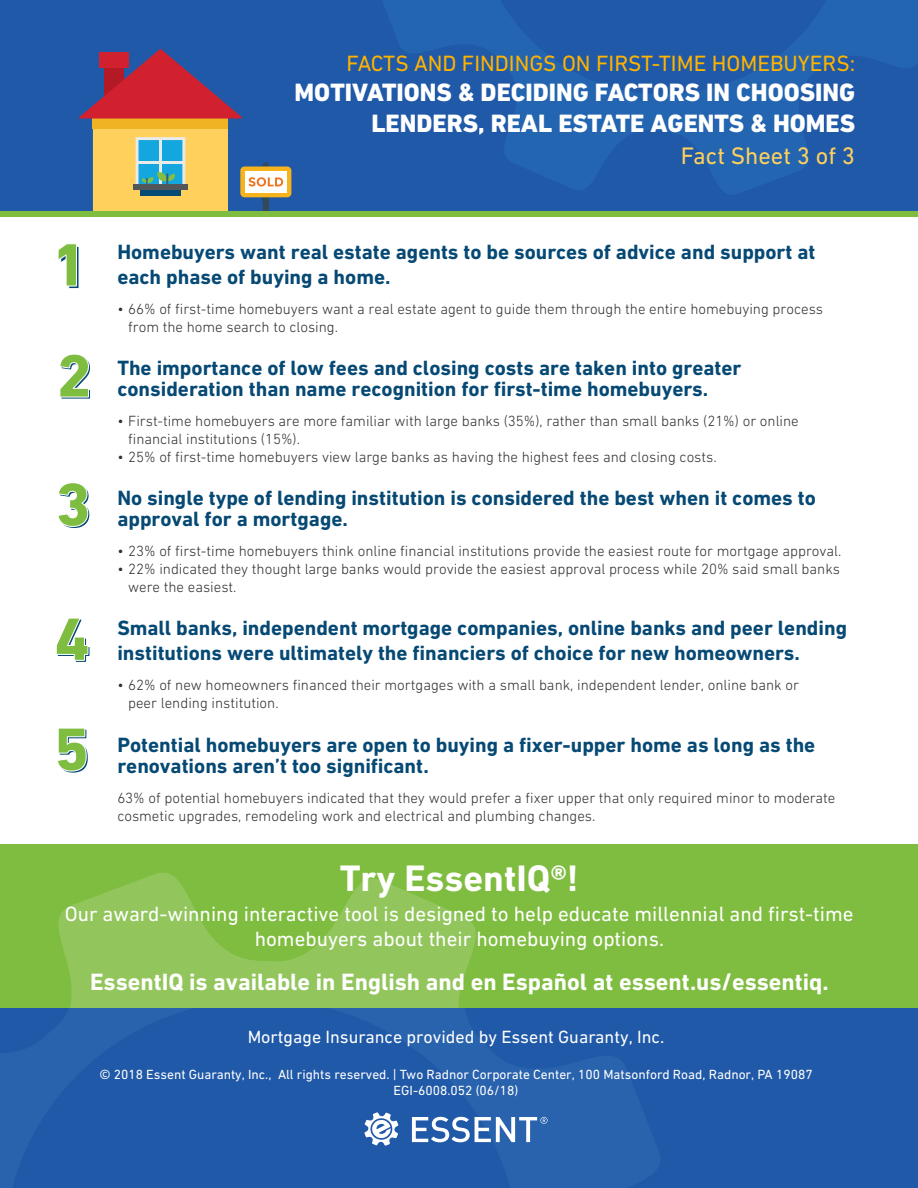
<style>
.page{position:relative;width:918px;height:1188px;background:#fff}
.page>*{position:absolute;margin:0;border:0;box-sizing:border-box;transform-origin:0 0}
.t1{font:700 37.5px "DIN Next W1 G";color:#fff}
.t2{font:800 25.5px/30.6px "DIN Next W1 G";color:#fff;text-align:right}
.t3{font:24.3px "DIN Next W1 G";color:#ffd15c}
.t4{font:700 24px "DIN Next W1 G";color:#fff}
.t5{font:22.5px "DIN Next W1 G";color:#ffb300}
.Bullet{font:700 21px/25.2px "DIN Next W1 G";color:#064974}
.t6{font:21px/25.2px "DIN Next W1 G";color:#fff;text-align:center}
.t7{font:18px "DIN Next W1 G";color:#fff}
.Bullet-2{font:300 15px/18px "DIN Next W1 G";color:#312f30}
.t8{font:13.5px "DIN Next W1 G";color:#fff}
</style>
<div class="page">
<div style="left:0;top:0;width:918px;height:216px;background:#2059a8"></div>
<svg style="left:382px;top:0;width:536px;height:194px"></svg>
<div style="left:93px;top:117px;width:135px;height:96px;background:#ffd15c"></div>
<div style="left:93px;top:119px;width:135px;height:10px;background:#f0b324"></div>
<div style="left:140px;top:190px;width:41px;height:6px;background:#054a75"></div>
<svg style="left:79px;top:49px;width:163px;height:70px"></svg>
<div style="left:99px;top:52px;width:30px;height:16px;background:#d1212e"></div>
<div style="left:240px;top:166px;width:51px;height:31px;background:#f7b31c;border-radius:4px"></div>
<div style="left:245px;top:171px;width:42px;height:22px;background:#fff"></div>
<svg style="left:248px;top:162px;width:35px;height:49px"></svg>
<svg style="left:136px;top:137px;width:49px;height:48px;background:#52b6d3"></svg>
<div style="left:133px;top:185px;width:55px;height:5px;background:#545759"></div>
<div style="left:0;top:211px;width:918px;height:5px;background:#7fbd40"></div>
<svg style="left:60px;top:354px;width:30px;height:45px"></svg>
<svg style="left:56px;top:618px;width:34px;height:44px"></svg>
<svg style="left:58px;top:482px;width:31px;height:46px"></svg>
<svg style="left:58px;top:728px;width:30px;height:45px"></svg>
<svg style="left:58px;top:243px;width:21px;height:46px"></svg>
<div style="left:0;top:844px;width:918px;height:218px;background:#7fbd40"></div>
<svg style="left:0;top:873px;width:655px;height:136px"></svg>
<div style="left:0;top:1009px;width:918px;height:179px;background:#2059a8"></div>
<svg style="left:412px;top:1117px;width:136px;height:25px"></svg>
<svg style="left:364px;top:1112px;width:35px;height:34px"></svg>
<p class="t5" style="left:347px;top:50px;width:510px">FACTS AND FINDINGS ON FIRST-TIME HOMEBUYERS:</p>
<p class="t2" style="left:295px;top:77px;width:562px">MOTIVATIONS &amp; DECIDING FACTORS IN CHOOSING<br>LENDERS, REAL ESTATE AGENTS &amp; HOMES</p>
<p class="t3" style="left:681px;top:141px;width:176px">Fact Sheet 3 of 3</p>
<p class="Bullet" style="left:117px;top:239px;width:700px">Homebuyers want real estate agents to be sources of advice and support at each phase of buying a home.</p>
<p class="Bullet-2" style="left:128px;top:300px;width:696px;text-indent:-11px">• 66% of first-time homebuyers want a real estate agent to guide them through the entire homebuying process from the home search to closing.</p>
<p class="Bullet" style="left:117px;top:355px;width:626px">The importance of low fees and closing costs are taken into greater</p>
<p class="Bullet" style="left:117px;top:376px;width:592px">consideration than name recognition for first-time homebuyers.</p>
<p class="Bullet-2" style="left:128px;top:412px;width:672px;text-indent:-11px">• First-time homebuyers are more familiar with large banks (35%), rather than small banks (21%) or online financial institutions (15%).</p>
<p class="Bullet-2" style="left:117px;top:448px;width:601px">• 25% of first-time homebuyers view large banks as having the highest fees and closing costs.</p>
<p class="Bullet" style="left:117px;top:487px;width:700px;line-height:21px">No single type of lending institution is considered the best when it comes to approval for a mortgage.</p>
<p class="Bullet-2" style="left:117px;top:542px;width:725px">• 23% of first-time homebuyers think online financial institutions provide the easiest route for mortgage approval.</p>
<p class="Bullet-2" style="left:128px;top:560px;width:713px;text-indent:-11px">• 22% indicated they thought large banks would provide the easiest approval process while 20% said small banks were the easiest.</p>
<p class="Bullet" style="left:117px;top:615px;width:731px">Small banks, independent mortgage companies, online banks and peer lending institutions were ultimately the financiers of choice for new homeowners.</p>
<p class="Bullet-2" style="left:128px;top:676px;width:672px;text-indent:-11px">• 62% of new homeowners financed their mortgages with a small bank, independent lender, online bank or peer lending institution.</p>
<p class="Bullet" style="left:117px;top:734px;width:700px;line-height:21px">Potential homebuyers are open to buying a fixer-upper home as long as the renovations aren’t too significant.</p>
<p class="Bullet-2" style="left:117px;top:788px;width:719px">63% of potential homebuyers indicated that they would prefer a fixer upper that only required minor to moderate cosmetic upgrades, remodeling work and electrical and plumbing changes.</p>
<p class="t1" style="left:340px;top:856px;width:240px">Try EssentIQ®!</p>
<p class="t6" style="left:65px;top:901px;width:790px">Our award-winning interactive tool is designed to help educate millennial and first-time homebuyers about their homebuying options.</p>
<p class="t4" style="left:90px;top:968px;width:740px">EssentIQ is available in English and en Español at essent.us/essentiq.</p>
<p class="t7" style="left:248px;top:1027px;width:418px">Mortgage Insurance provided by Essent Guaranty, Inc.</p>
<p class="t8" style="left:99px;top:1067px;width:715px">© 2018 Essent Guaranty, Inc., All rights reserved. | Two Radnor Corporate Center, 100 Matsonford Road, Radnor, PA 19087</p>
<p class="t8" style="left:394px;top:1083px;width:126px">EGI-6008.052 (06/18)</p>
</div>
